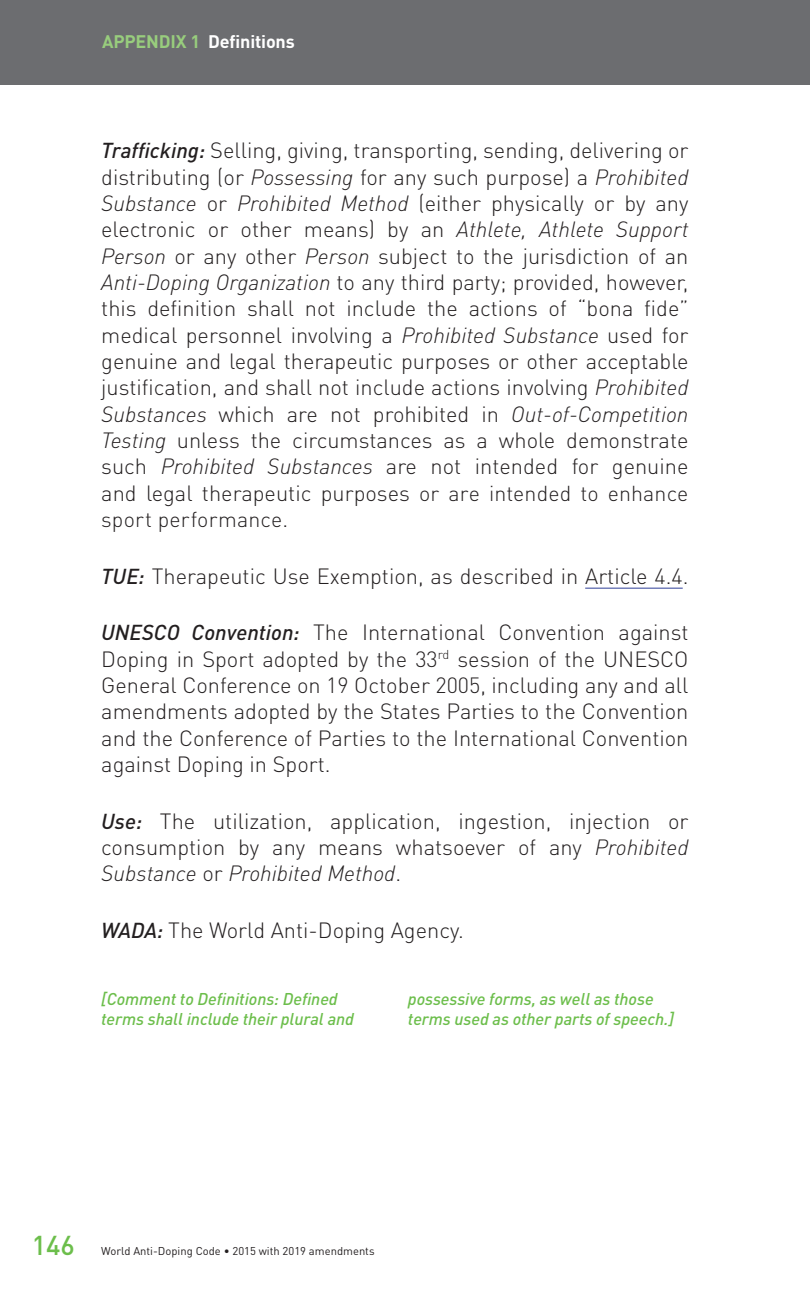
<style>
.page{position:relative;width:810px;height:1296px;background:#fff}
.page>*{position:absolute;margin:0;border:0;box-sizing:border-box;transform-origin:0 0}
.t1{font:500 27px "DINOT";color:#6cbe4b}
.t2{font:300 21.82px/26.3px "DINOT";color:#231f20;text-align:justify}
.t3{font:300 21.38px "DINOT";letter-spacing:.01em;color:#231f20}
.t4{font:700 18px "DINOT";letter-spacing:-.01em;color:#fff}
.t5{font:italic 500 16.88px/20.2px "DINOT";letter-spacing:-.005em;color:#6cbe4b}
.t6{font:11.25px "DINOT";color:#231f20}
.s1{color:#98cd7d}
.s2{font-weight:500;font-style:italic;font-size:21.38px}
.s3{font-style:italic}
.s4{font-size:21.38px}
.s5{font-size:21.82px}
</style>
<div class="page">
<div style="left:0;top:0;width:810px;height:85px;background:#6c6d70"></div>
<hr style="left:585px;top:588px;width:98px;height:1px;background:#4553a3">
<p class="t4" style="left:102px;top:29px;width:194px"><span class="s1">APPENDIX 1</span> Definitions</p>
<p class="t2" style="left:101px;top:136px;width:589px"><span class="s2">Trafficking:</span> Selling, giving, transporting, sending, delivering or distributing (or <span class="s3">Possessing</span> for any such purpose) a <span class="s3">Prohibited Substance</span> or <span class="s3">Prohibited Method</span> (either physically or by any electronic or other means) by an <span class="s3">Athlete, Athlete Support Person</span> or any other <span class="s3">Person</span> subject to the jurisdiction of an <span class="s3">Anti-Doping Organization</span> to any third party; provided, however, this definition shall not include the actions of “bona fide” medical personnel involving a <span class="s3">Prohibited Substance</span> used for genuine and legal therapeutic purposes or other acceptable justification, and shall not include actions involving <span class="s3">Prohibited Substances</span> which are not prohibited in <span class="s3">Out-of-Competition Testing</span> unless the circumstances as a whole demonstrate such <span class="s3">Prohibited Substances</span> are not intended for genuine and legal therapeutic purposes <span class="s4">or are intended to enhance</span></p>
<p class="t3" style="left:101px;top:505px;width:188px">sport performance<span class="s5">.</span></p>
<p class="t2" style="left:101px;top:562px;width:589px"><span class="s2">TUE:</span> Therapeutic Use Exemption, as described in Article 4.4.</p>
<p class="t2" style="left:101px;top:618px;width:589px"><span class="s2">UNESCO Convention:</span> The International Convention against Doping in Sport adopted by the 33<sup>rd</sup> session of the UNESCO General Conference on 19 October 2005, including any and all amendments adopted by the States Parties to the Convention and the Conference of Parties to the International Convention against Doping in Sport.</p>
<p class="t2" style="left:101px;top:807px;width:589px"><span class="s2">Use:</span> The utilization, application, ingestion, injection or consumption by any means whatsoever of any <span class="s3">Prohibited Substance</span> or <span class="s3">Prohibited Method</span>.</p>
<p class="t2" style="left:101px;top:916px;width:364px"><span class="s2">WADA:</span> The World Anti-Doping Agency.</p>
<p class="t5" style="left:101px;top:988px;width:254px">[Comment to Definitions: Defined terms shall include their plural and</p>
<p class="t5" style="left:408px;top:988px;width:268px">possessive forms, as well as those terms used as other parts of speech.]</p>
<p class="t1" style="left:32px;top:1227px;width:45px">146</p>
<p class="t6" style="left:101px;top:1243px;width:275px">World Anti-Doping Code • 2015 with 2019 amendments</p>
</div>
